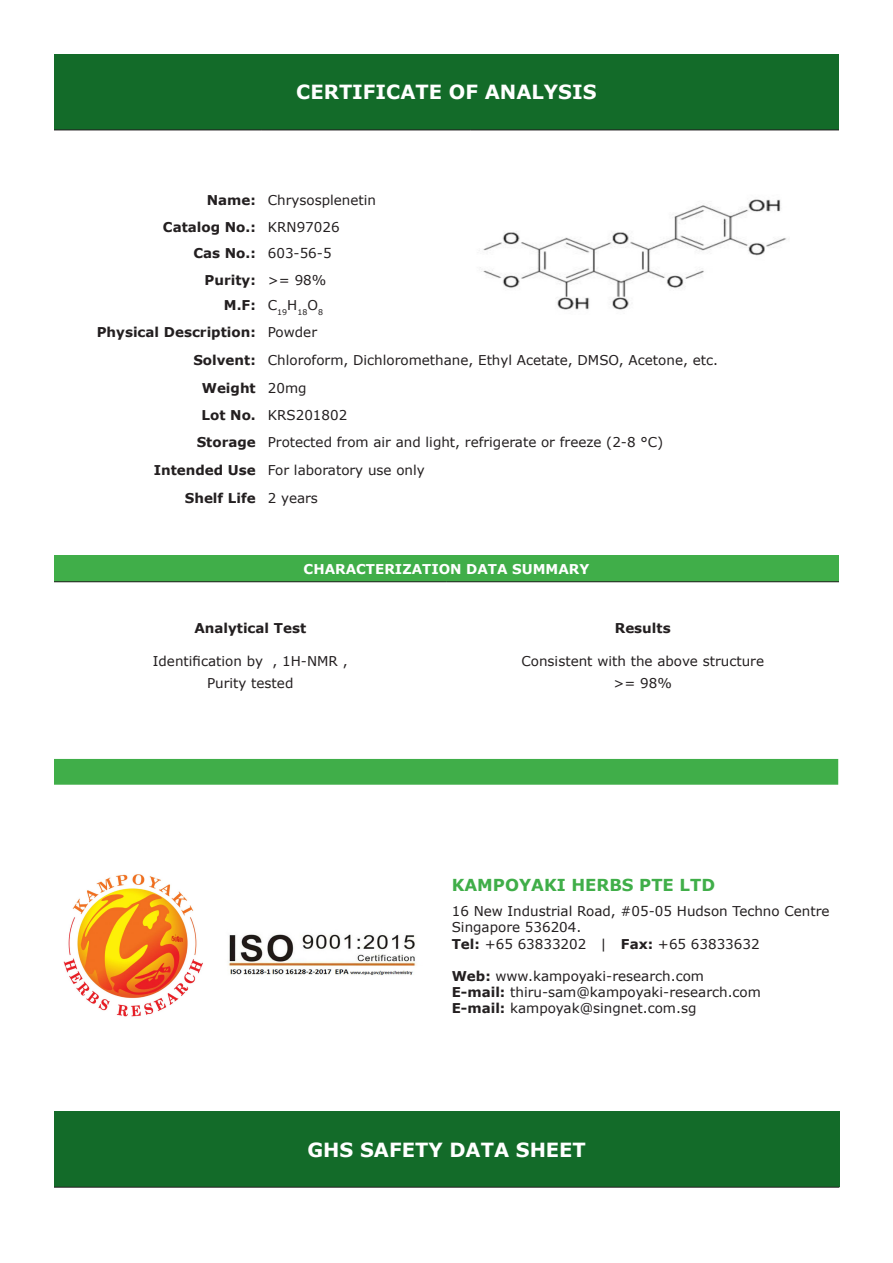
<style>
.page{position:relative;width:893px;height:1263px;background:#fff}
.page>*{position:absolute;margin:0;border:0;box-sizing:border-box;transform-origin:0 0}
.t1{font:700 19.5px "Verdana";color:#fff}
.t2{font:700 16.5px "Verdana";color:#40ae49}
.t3{font:13.5px "Verdana";color:#231f20}
.t4{font:700 13.5px "Verdana";color:#231f20}
.t5{font:700 13.5px "Verdana";color:#fff}
.t6{font:7.8px "Verdana";color:#231f20}
.s1{font-weight:700}
</style>
<div class="page">
<div style="left:54px;top:54px;width:785px;height:76px;background:#136b29"></div>
<hr style="left:54px;top:130px;width:208px;height:1px;background:#231f20">
<hr style="left:262px;top:130px;width:208px;height:1px;background:#231f20">
<hr style="left:470px;top:130px;width:369px;height:1px;background:#231f20">
<img style="left:480px;top:199px;width:307px;height:111px">
<div style="left:54px;top:555px;width:785px;height:27px;background:#40ae49"></div>
<hr style="left:54px;top:581px;width:392px;height:1px;background:#231f20">
<hr style="left:446px;top:581px;width:393px;height:1px;background:#231f20">
<div style="left:54px;top:759px;width:784px;height:26px;background:#40ae49"></div>
<img style="left:63px;top:874px;width:140px;height:143px">
<img style="left:228px;top:934px;width:188px;height:41px">
<div style="left:54px;top:1111px;width:785px;height:76px;background:#136b29"></div>
<hr style="left:54px;top:1187px;width:785px;height:1px;background:#231f20">
<p class="t1" style="left:296px;top:80px;width:302px">CERTIFICATE OF ANALYSIS</p>
<p class="t4" style="left:207px;top:191px;width:51px">Name:</p>
<p class="t3" style="left:268px;top:191px;width:110px">Chrysosplenetin</p>
<p class="t4" style="left:163px;top:218px;width:94px">Catalog No.:</p>
<p class="t3" style="left:268px;top:218px;width:73px">KRN97026</p>
<p class="t4" style="left:193px;top:245px;width:64px">Cas No.:</p>
<p class="t3" style="left:268px;top:245px;width:65px">603-56-5</p>
<p class="t4" style="left:205px;top:271px;width:53px">Purity:</p>
<p class="t3" style="left:268px;top:271px;width:60px">&gt;= 98%</p>
<p class="t4" style="left:224px;top:297px;width:33px">M.F:</p>
<p class="t6" style="left:268px;top:307px;width:57px"><sup>C</sup>19<sup>H</sup>18<sup>O</sup>8</p>
<p class="t4" style="left:97px;top:324px;width:161px">Physical Description:</p>
<p class="t3" style="left:268px;top:324px;width:51px">Powder</p>
<p class="t4" style="left:193px;top:351px;width:64px">Solvent:</p>
<p class="t3" style="left:268px;top:352px;width:452px">Chloroform, Dichloromethane, Ethyl Acetate, DMSO, Acetone, etc.</p>
<p class="t4" style="left:202px;top:379px;width:56px">Weight</p>
<p class="t3" style="left:268px;top:380px;width:40px">20mg</p>
<p class="t4" style="left:202px;top:407px;width:56px">Lot No.</p>
<p class="t3" style="left:268px;top:407px;width:81px">KRS201802</p>
<p class="t4" style="left:197px;top:434px;width:61px">Storage</p>
<p class="t3" style="left:268px;top:434px;width:397px">Protected from air and light, refrigerate or freeze (2-8 °C)</p>
<p class="t4" style="left:154px;top:461px;width:104px">Intended Use</p>
<p class="t3" style="left:268px;top:462px;width:159px">For laboratory use only</p>
<p class="t4" style="left:185px;top:489px;width:72px">Shelf Life</p>
<p class="t3" style="left:268px;top:489px;width:52px">2 years</p>
<p class="t5" style="left:304px;top:560px;width:287px">CHARACTERIZATION DATA SUMMARY</p>
<p class="t4" style="left:194px;top:620px;width:113px">Analytical Test</p>
<p class="t4" style="left:615px;top:620px;width:57px">Results</p>
<p class="t3" style="left:153px;top:652px;width:196px">Identification by , 1H-NMR ,</p>
<p class="t3" style="left:521px;top:652px;width:244px">Consistent with the above structure</p>
<p class="t3" style="left:207px;top:675px;width:88px">Purity tested</p>
<p class="t3" style="left:613px;top:675px;width:60px">&gt;= 98%</p>
<p class="t2" style="left:452px;top:874px;width:265px">KAMPOYAKI HERBS PTE LTD</p>
<p class="t3" style="left:452px;top:903px;width:379px">16 New Industrial Road, #05-05 Hudson Techno Centre</p>
<p class="t3" style="left:452px;top:919px;width:131px">Singapore 536204.</p>
<p class="t3" style="left:452px;top:935px;width:309px"><span class="s1">Tel:</span> +65 63833202 | <span class="s1">Fax:</span> +65 63833632</p>
<p class="t3" style="left:452px;top:967px;width:254px"><span class="s1">Web:</span> www.kampoyaki-research.com</p>
<p class="t3" style="left:452px;top:984px;width:311px"><span class="s1">E-mail:</span> thiru-sam@kampoyaki-research.com</p>
<p class="t3" style="left:452px;top:1000px;width:246px"><span class="s1">E-mail:</span> kampoyak@singnet.com.sg</p>
<p class="t1" style="left:307px;top:1137px;width:280px">GHS SAFETY DATA SHEET</p>
</div>
